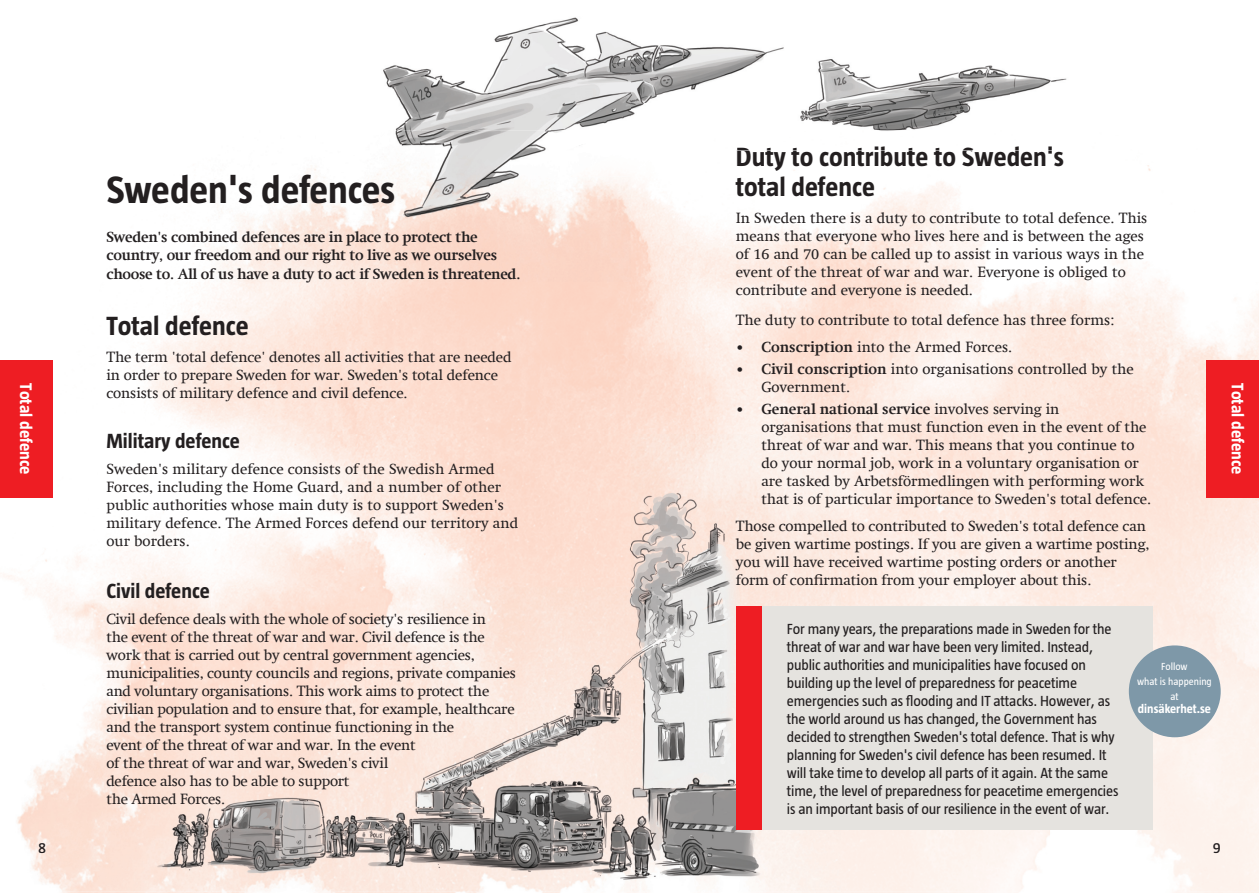
<style>
.page{position:relative;width:1259px;height:893px;background:#fff}
.page>*{position:absolute;margin:0;border:0;box-sizing:border-box;transform-origin:0 0}
.t1{font:700 39px "Taz";color:#231f20}
.t2{font:700 27px/30px "Taz";color:#231f20}
.t3{font:700 21px "Taz";color:#231f20}
.t4{font:700 17.25px "Taz";color:#fff}
.t5{font:15px/18px "Swift Com";letter-spacing:-.01em;color:#231f20}
.t6{font:15px/18px "Taz";letter-spacing:-.01em;color:#231f20}
.t7{font:700 15px/18.8px "Swift Com";letter-spacing:-.02em;color:#231f20}
.t8{font:700 12.75px "Taz";color:#fff}
.t9{font:10.5px/15px "Taz";color:#fff;text-align:center}
.s1{font-family:"Taz"}
.s2{font-weight:700}
</style>
<div class="page">
<img style="left:209px;top:17px;width:422px;height:265px">
<img style="left:631px;top:42px;width:153px;height:32px">
<img style="left:631px;top:182px;width:355px;height:100px">
<img style="left:1073px;top:165px;width:93px;height:117px">
<img style="left:3px;top:282px;width:1256px;height:610px">
<svg style="left:39px;top:843px;width:7px;height:10px"></svg>
<svg style="left:1213px;top:843px;width:7px;height:10px"></svg>
<div style="left:0;top:360px;width:53px;height:138px;background:#ee1d23"></div>
<div style="left:1206px;top:360px;width:53px;height:138px;background:#ee1d23"></div>
<div style="left:736px;top:606px;width:416px;height:224px;background:#e5e3df"></div>
<div style="left:736px;top:606px;width:25px;height:224px;background:#ee1d23"></div>
<img style="left:811px;top:59px;width:256px;height:71px">
<img style="left:711px;top:60px;width:100px;height:61px">
<img style="left:621px;top:74px;width:154px;height:56px">
<img style="left:566px;top:130px;width:65px;height:20px">
<div style="left:1128px;top:645px;width:92px;height:92px;background:#7e98a8;border-radius:50%"></div>
<h2 class="t2" style="left:736px;top:144px;width:65px">Dtt</h2>
<h2 class="t2" style="left:856px;top:144px;width:199px">tibttS d '</h2>
<h2 class="t2" style="left:736px;top:144px;width:330px;text-indent:16px">uy o conr ue o we ens total defence</h2>
<p class="t5" style="left:736px;top:209px;width:413px">In Sweden there is a duty to contribute to total defence. This means that everyone who lives here and is between the ages of 16 and 70 can be called up to assist in various ways in the event of the threat of war and war. Everyone is obliged to contribute and everyone is needed.</p>
<p class="t5" style="left:736px;top:311px;width:380px">The duty to contribute to total defence has three forms:</p>
<p class="t5" style="left:736px;top:338px;width:278px"><span class="s1">•</span> <span class="s2">Conscription</span> into the Armed Forces.</p>
<p class="t5" style="left:761px;top:360px;width:374px;text-indent:-26px"><span class="s1">•</span> <span class="s2">Civil conscription</span> into organisations controlled by the<br>Government.</p>
<p class="t5" style="left:761px;top:400px;width:391px;text-indent:-26px"><span class="s1">•</span> <span class="s2">General national service</span> involves serving in organisations that must function even in the event of the threat of war and war. This means that you continue to do your normal job, work in a voluntary organisation or are tasked by Arbetsförmedlingen with performing work that is of particular importance to Sweden's total defence.</p>
<p class="t5" style="left:736px;top:517px;width:415px">Those compelled to contributed to Sweden's total defence can be given wartime postings. If you are given a wartime posting, you will have received wartime posting orders or another form of confirmation from your employer about this.</p>
<h1 class="t1" style="left:106px;top:175px;width:290px">Sweden's defences</h1>
<p class="t7" style="left:106px;top:227px;width:416px">Sweden's combined defences are in place to protect the country, our freedom and our right to live as we ourselves choose to. All of us have a duty to act if Sweden is threatened.</p>
<h2 class="t2" style="left:106px;top:313px;width:144px">Total defence</h2>
<p class="t5" style="left:106px;top:348px;width:407px">The term 'total defence' denotes all activities that are needed in order to prepare Sweden for war. Sweden's total defence consists of military defence and civil defence.</p>
<h3 class="t3" style="left:106px;top:433px;width:135px">Military defence</h3>
<p class="t5" style="left:106px;top:460px;width:413px">Sweden's military defence consists of the Swedish Armed Forces, including the Home Guard, and a number of other public authorities whose main duty is to support Sweden's military defence. The Armed Forces defend our territory and our borders.</p>
<h3 class="t3" style="left:106px;top:583px;width:105px">Civil defence</h3>
<p class="t5" style="left:106px;top:610px;width:411px">Civil defence deals with the whole of society's resilience in<br>the event of the threat of war and war. Civil defence is the work that is carried out by central government agencies, municipalities, county councils and regions, private companies and voluntary organisations. This work aims to protect the civilian population and to ensure that, for example, healthcare and the transport system continue functioning in the<br>event of the threat of war and war. In the event<br>of the threat of war and war, Sweden's civil<br>defence also has to be able to support<br>the Armed Forces.</p>
<p class="t4" style="left:32px;top:383px;width:92px;rotate:90deg">Total defence</p>
<p class="t4" style="left:1244px;top:383px;width:92px;rotate:90deg">Total defence</p>
<p class="t6" style="left:787px;top:621px;width:333px">For many years, the preparations made in Sweden for the threat of war and war have been very limited. Instead, public authorities and municipalities have focused on building up the level of preparedness for peacetime emergencies such as flooding and IT attacks. However, as the world around us has changed, the Government has decided to strengthen Sweden's total defence. That is why planning for Sweden's civil defence has been resumed. It will take time to develop all parts of it again. At the same time, the level of preparedness for peacetime emergencies is an important basis of our resilience in the event of war.</p>
<p class="t9" style="left:1137px;top:659px;width:76px">Follow<br>what is happening at</p>
<p class="t8" style="left:1138px;top:704px;width:74px">dinsäkerhet.se</p>
<p class="t6" style="left:38px;top:839px;width:9px">8</p>
<p class="t6" style="left:1212px;top:839px;width:9px">9</p>
</div>
